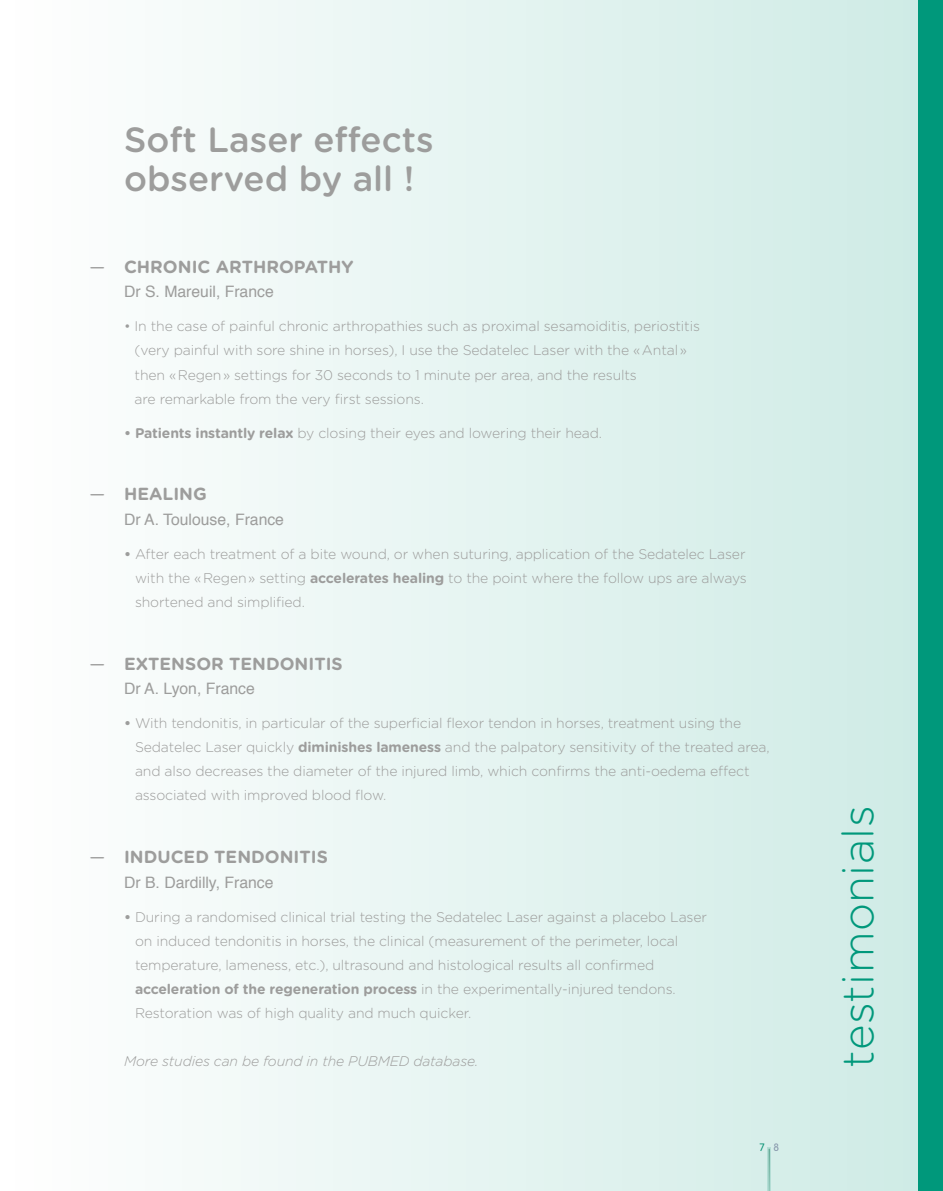
<style>
.page{position:relative;width:943px;height:1191px;background:#fff}
.page>*{position:absolute;margin:0;border:0;box-sizing:border-box;transform-origin:0 0}
.t1{font:300 43.75px "Gotham Rounded";letter-spacing:.01em;color:#00987b}
.t2{font:500 35px/38.5px "Gotham Rounded";color:#9d9d9c}
.t3{font:700 17.5px "Gotham Rounded";color:#9d9d9c}
.t4{font:15.75px "Helvetica";color:#9d9d9c}
.t5{font:300 14px/24.2px "Gotham Rounded";letter-spacing:-.01em;color:#9d9d9c}
.t6{font:italic 300 14px "Gotham Rounded";letter-spacing:-.01em;color:#9d9d9c}
.t7{font:300 10.5px "VAG Rounded";color:#00987b}
.s1{font-weight:400}
.s2{font-weight:700}
.s3{color:#9f9eb9}
</style>
<div class="page">
<div style="left:0;top:0;width:943px;height:1191px;background:linear-gradient(to right,#fff,#cdebe5)"></div>
<div style="left:918px;top:0;width:25px;height:1191px;background:#00987b"></div>
<hr style="left:768px;top:1148px;width:2px;height:43px;background:#86c0ae">
<h2 class="t2" style="left:124px;top:119px;width:311px">Soft Laser effects observed by all !</h2>
<p class="t3" style="left:89px;top:254px;width:266px"><span class="s1">—</span> CHRONIC ARTHROPATHY</p>
<p class="t4" style="left:124px;top:280px;width:151px">Dr S. Mareuil, France</p>
<p class="t5" style="left:135px;top:314px;width:567px;text-indent:-10px">• In the case of painful chronic arthropathies such as proximal sesamoiditis, periostitis (very painful with sore shine in horses), I use the Sedatelec Laser with the « Antal » then « Regen » settings for 30 seconds to 1 minute per area, and the results<br>are remarkable from the very first sessions.</p>
<p class="t5" style="left:124px;top:420px;width:479px"><span class="s2">• Patients instantly relax</span> by closing their eyes and lowering their head.</p>
<p class="t3" style="left:89px;top:481px;width:119px"><span class="s1">—</span> HEALING</p>
<p class="t4" style="left:124px;top:507px;width:161px">Dr A. Toulouse, France</p>
<p class="t5" style="left:135px;top:541px;width:613px;text-align:justify;text-indent:-11px"><span class="s2">•</span> After each treatment of a bite wound, or when suturing, application of the Sedatelec Laser with the « Regen » setting <span class="s2">accelerates healing</span> to the point where the follow ups are always shortened and simplified.</p>
<p class="t3" style="left:89px;top:650px;width:255px"><span class="s1">—</span> EXTENSOR TENDONITIS</p>
<p class="t4" style="left:124px;top:676px;width:132px">Dr A. Lyon, France</p>
<p class="t5" style="left:135px;top:710px;width:636px;text-indent:-11px"><span class="s2">•</span> With tendonitis, in particular of the superficial flexor tendon in horses, treatment using the Sedatelec Laser quickly <span class="s2">diminishes lameness</span> and the palpatory sensitivity of the treated area, and also decreases the diameter of the injured limb, which confirms the anti-oedema effect associated with improved blood flow.</p>
<p class="t3" style="left:89px;top:844px;width:240px"><span class="s1">—</span> INDUCED TENDONITIS</p>
<p class="t4" style="left:124px;top:870px;width:151px">Dr B. Dardilly, France</p>
<p class="t5" style="left:135px;top:904px;width:573px;text-indent:-11px"><span class="s2">•</span> During a randomised clinical trial testing the Sedatelec Laser against a placebo Laser on induced tendonitis in horses, the clinical (measurement of the perimeter, local temperature, lameness, etc.), ultrasound and histological results all confirmed <span class="s2">acceleration of the regeneration process</span> in the experimentally-injured tendons.<br>Restoration was of high quality and much quicker.</p>
<p class="t6" style="left:124px;top:1052px;width:356px">More studies can be found in the PUBMED database.</p>
<p class="t7" style="left:759px;top:1140px;width:21px">7 <span class="s3">8</span></p>
<h1 class="t1" style="left:828px;top:1067px;width:263px;rotate:-90deg">testimonials</h1>
</div>
